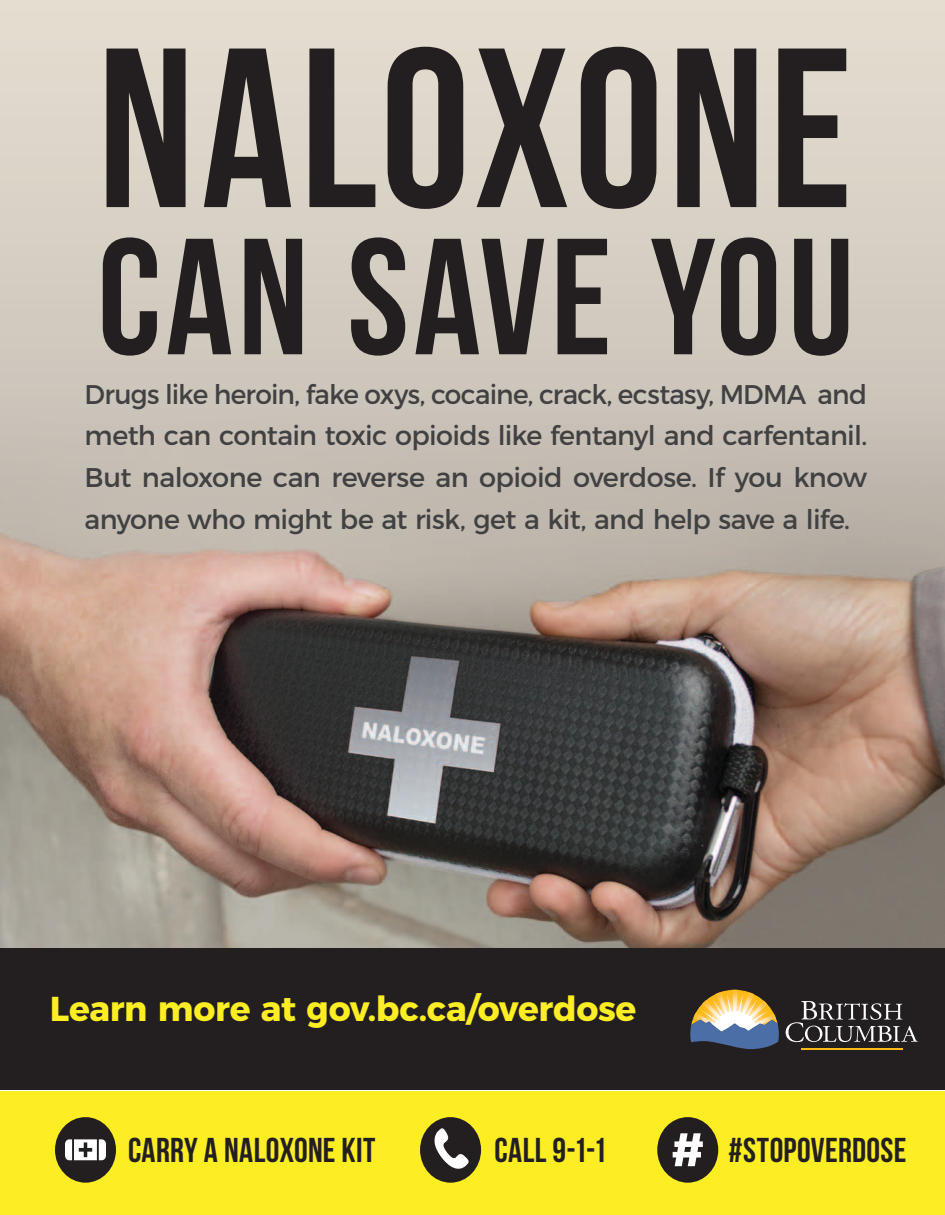
<style>
.page{position:relative;width:945px;height:1215px;background:#fff}
.page>*{position:absolute;margin:0;border:0;box-sizing:border-box;transform-origin:0 0}
.t1{font:700 226.5px "Bebas Neue";letter-spacing:.02em;color:#231f20}
.t2{font:700 165px "Bebas Neue";letter-spacing:.03em;color:#231f20}
.t3{font:700 34.5px "Bebas Neue";letter-spacing:.01em;color:#231f20}
.t4{font:700 34.5px "Montserrat";letter-spacing:-.01em;color:#fcee23}
.t5{font:27px/41.5px "Montserrat";letter-spacing:-.025em;color:#414142;text-align:justify}
</style>
<div class="page">
<div style="left:0;top:0;width:945px;height:1053px;background:#dad2c6"></div>
<img style="left:0;top:388px;width:945px;height:560px">
<div style="left:0;top:1091px;width:945px;height:124px;background:#fcee23"></div>
<div style="left:0;top:948px;width:945px;height:142px;background:#231f20"></div>
<hr style="left:801px;top:1049px;width:101px;height:1px;background:#fdb913">
<svg style="left:690px;top:990px;width:89px;height:60px"></svg>
<svg style="left:786px;top:1001px;width:132px;height:41px"></svg>
<div style="left:55px;top:1117px;width:61px;height:66px;background:#231f20;border-radius:50%"></div>
<div style="left:420px;top:1117px;width:61px;height:66px;background:#231f20;border-radius:50%"></div>
<div style="left:657px;top:1117px;width:61px;height:66px;background:#231f20;border-radius:50%"></div>
<svg style="left:65px;top:1139px;width:41px;height:21px"></svg>
<svg style="left:435px;top:1128px;width:34px;height:41px"></svg>
<svg style="left:673px;top:1133px;width:30px;height:33px"></svg>
<h1 class="t1" style="left:98px;top:5px;width:756px">NALOXONE</h1>
<h2 class="t2" style="left:98px;top:207px;width:758px">CAN SAVE YOU</h2>
<p class="t5" style="left:85px;top:371px;width:784px">Drugs like heroin, fake oxys, cocaine, crack, ecstasy, MDMA and meth can contain toxic opioids like fentanyl and carfentanil.<br>But naloxone can reverse an opioid overdose. If you know anyone who might be at risk, get a kit, and help save a life.</p>
<p class="t4" style="left:50px;top:980px;width:588px">Learn more at gov.bc.ca/overdose</p>
<p class="t3" style="left:128px;top:1131px;width:249px">CARRY A NALOXONE KIT</p>
<p class="t3" style="left:495px;top:1131px;width:114px">CALL 9-1-1</p>
<p class="t3" style="left:728px;top:1131px;width:179px">#STOPOVERDOSE</p>
</div>
